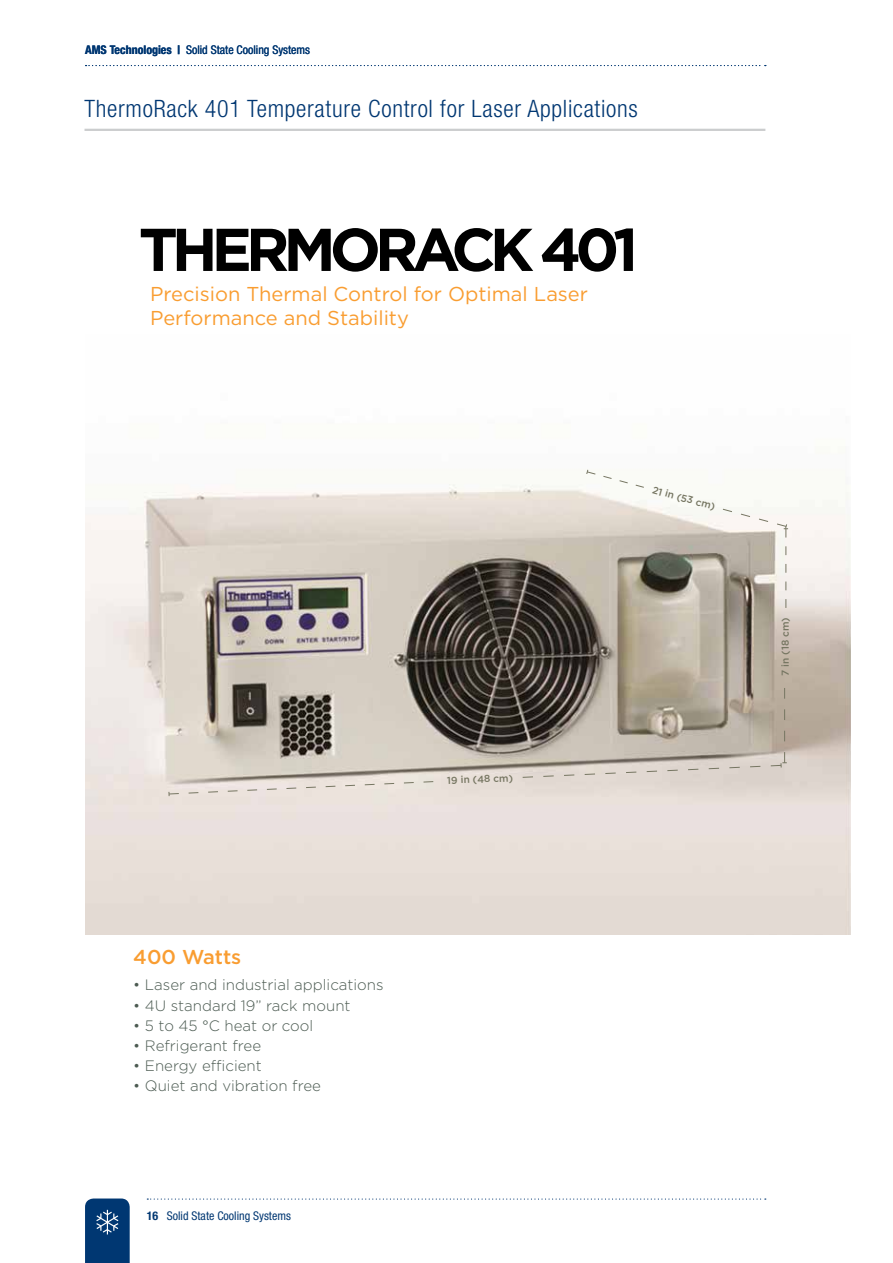
<style>
.page{position:relative;width:893px;height:1263px;background:#fff}
.page>*{position:absolute;margin:0;border:0;box-sizing:border-box;transform-origin:0 0}
.t1{font:700 60.3px "Gotham";letter-spacing:-.1em;color:#000}
.t2{font:300 condensed 24px "Helvetica Neue LT Std";letter-spacing:.03em;color:#003772}
.t3{font:20.1px/24.2px "Gotham";color:#f99d31}
.t4{font:500 20.1px "Gotham";color:#f99d31}
.t5{font:300 15px "Gotham";color:#4c5b52}
.t6{font:condensed 12px "Helvetica Neue LT Std";color:#003772}
.t7{font:500 10.05px "Gotham";color:#767662}
.s1{font-weight:700}
</style>
<div class="page">
<svg style="left:147px;top:1198px;width:619px;height:1px"></svg>
<svg style="left:85px;top:1198px;width:45px;height:65px"></svg>
<hr style="left:85px;top:129px;width:680px;height:2px;background:#cbcdce">
<img style="left:85px;top:484px;width:765px;height:450px">
<svg style="left:168px;top:781px;width:266px;height:15px"></svg>
<svg style="left:586px;top:469px;width:59px;height:19px"></svg>
<svg style="left:522px;top:688px;width:265px;height:90px"></svg>
<svg style="left:722px;top:508px;width:66px;height:100px"></svg>
<svg style="left:86px;top:65px;width:680px;height:1px"></svg>
<p class="t6" style="left:85px;top:43px;width:227px"><span class="s1">AMS Technologies |</span> Solid State Cooling Systems</p>
<h2 class="t2" style="left:85px;top:95px;width:555px">ThermoRack 401 Temperature Control for Laser Applications</h2>
<h1 class="t1" style="left:139px;top:215px;width:501px">THERMORACK 401</h1>
<h3 class="t3" style="left:150px;top:282px;width:439px">Precision Thermal Control for Optimal Laser<br>Performance and Stability</h3>
<p class="t7" style="left:654px;top:484px;width:66px;rotate:16deg">21 in (53 cm)</p>
<p class="t7" style="left:447px;top:774px;width:67px;rotate:-2deg">19 in (48 cm)</p>
<p class="t7" style="left:779px;top:676px;width:60px;rotate:-90deg">7 in (18 cm)</p>
<h3 class="t4" style="left:133px;top:945px;width:110px">400 Watts</h3>
<p class="t5" style="left:133px;top:977px;width:252px">• Laser and industrial applications</p>
<p class="t5" style="left:133px;top:997px;width:219px">• 4U standard 19” rack mount</p>
<p class="t5" style="left:133px;top:1017px;width:182px">• 5 to 45 °C heat or cool</p>
<p class="t5" style="left:133px;top:1037px;width:129px">• Refrigerant free</p>
<p class="t5" style="left:133px;top:1057px;width:130px">• Energy efficient</p>
<p class="t5" style="left:133px;top:1077px;width:189px">• Quiet and vibration free</p>
<p class="t6" style="left:147px;top:1208px;width:146px"><span class="s1">16</span> Solid State Cooling Systems</p>
</div>
